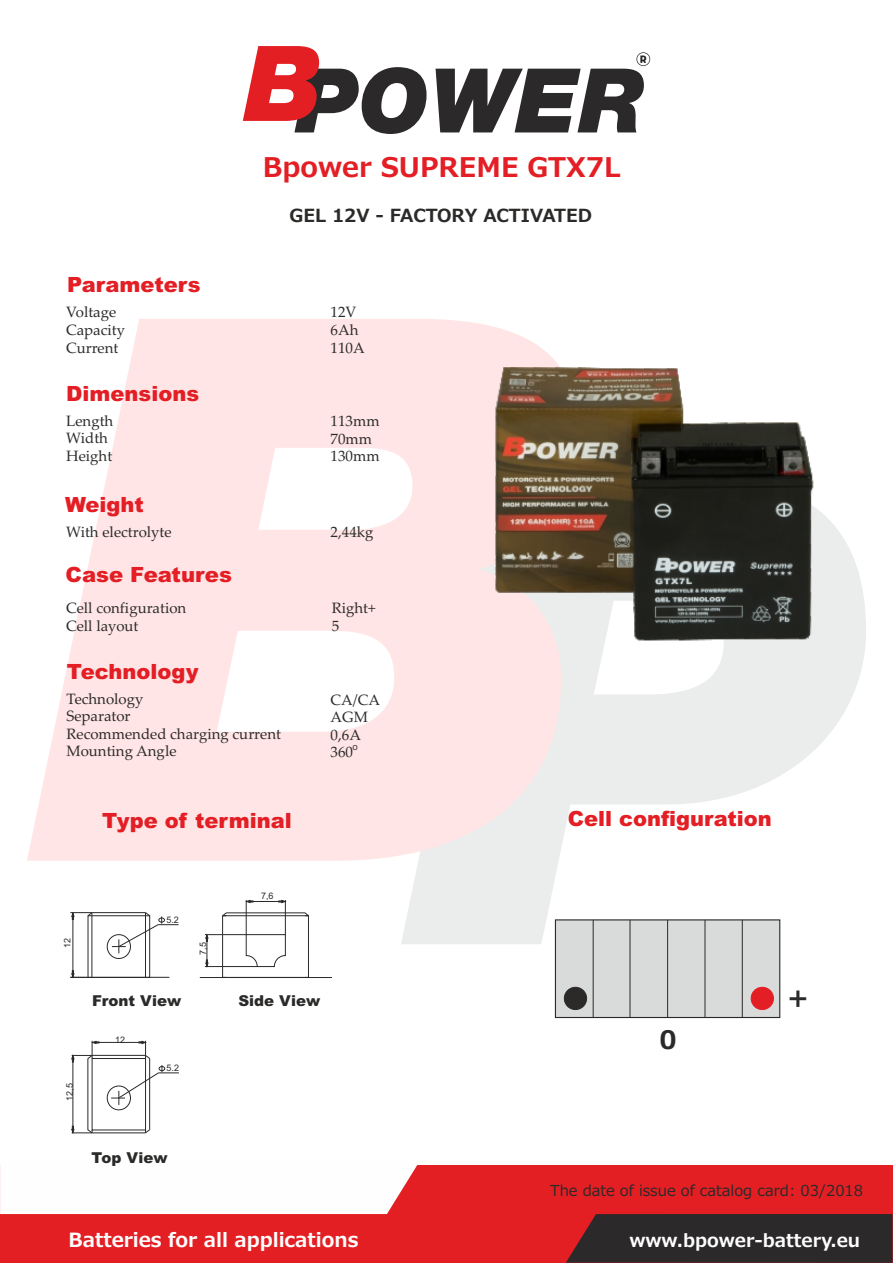
<style>
.page{position:relative;width:893px;height:1263px;background:#fff}
.page>*{position:absolute;margin:0;border:0;box-sizing:border-box;transform-origin:0 0}
.t1{font:700 27px "Meiryo";color:#e31e24}
.t2{font:700 25.35px "Meiryo";color:#2b2a29}
.t3{font:900 21px "Arial";color:#e31e24}
.t4{font:700 19.5px "Meiryo";color:#fefefe}
.t5{font:700 18px "Meiryo";color:#2b2a29}
.t6{font:700 18px "Meiryo";color:#fefefe}
.t7{font:15px/17.5px "Palatino Linotype";color:#2b2a29}
.t8{font:15px "Meiryo";color:#2b2a29}
.t9{font:900 15px "Arial";color:#2b2a29}
.t10{font:9px "Arial";color:#2b2a29}
.t11{font:9px "Meiryo";color:#2b2a29}
</style>
<div class="page">
<svg style="left:401px;top:580px;width:465px;height:364px"></svg>
<svg style="left:27px;top:319px;width:552px;height:542px;fill:#ffe5e5"></svg>
<svg style="left:436px;top:52px;width:214px;height:80px"></svg>
<svg style="left:243px;top:46px;width:184px;height:88px"></svg>
<div style="left:0;top:1165px;width:892px;height:97px;background:#e31f24"></div>
<svg style="left:566px;top:1214px;width:326px;height:49px;background:#342828"></svg>
<div style="left:0;top:1165px;width:418px;height:49px;background:#fefefe"></div>
<svg style="left:554px;top:919px;width:227px;height:99px;background:#d2d2d2"></svg>
<hr style="left:593px;top:920px;width:1px;height:97px;background:#2b2a29">
<hr style="left:630px;top:920px;width:1px;height:97px;background:#2b2a29">
<hr style="left:667px;top:920px;width:1px;height:97px;background:#2b2a29">
<hr style="left:705px;top:920px;width:1px;height:97px;background:#2b2a29">
<hr style="left:742px;top:920px;width:1px;height:97px;background:#2b2a29">
<div style="left:564px;top:987px;width:23px;height:23px;background:#2b2a29;border:1px solid #2b2a29;border-radius:50%"></div>
<div style="left:751px;top:987px;width:23px;height:23px;background:#e31e24;border:1px solid #e31e24;border-radius:50%"></div>
<div style="left:88px;top:915px;width:62px;height:63px;border:1px solid #2b2a29"></div>
<hr style="left:92px;top:912px;width:53px;height:1px;background:#2b2a29">
<div style="left:107px;top:934px;width:24px;height:25px;border:1px solid #2b2a29;border-radius:50%"></div>
<div style="left:222px;top:915px;width:87px;height:63px;border:1px solid #2b2a29"></div>
<div style="left:107px;top:1085px;width:24px;height:25px;border:1px solid #2b2a29;border-radius:50%"></div>
<hr style="left:226px;top:912px;width:79px;height:1px;background:#2b2a29">
<svg style="left:304px;top:912px;width:5px;height:5px"></svg>
<svg style="left:245px;top:934px;width:41px;height:33px"></svg>
<hr style="left:200px;top:977px;width:132px;height:1px;background:#2b2a29">
<hr style="left:70px;top:977px;width:99px;height:1px;background:#2b2a29">
<svg style="left:222px;top:912px;width:6px;height:5px"></svg>
<hr style="left:87px;top:1058px;width:1px;height:72px;background:#2b2a29">
<hr style="left:149px;top:1058px;width:1px;height:72px;background:#2b2a29">
<hr style="left:92px;top:1132px;width:54px;height:1px;background:#2b2a29">
<svg style="left:144px;top:1128px;width:7px;height:6px"></svg>
<hr style="left:92px;top:1055px;width:54px;height:1px;background:#2b2a29">
<hr style="left:91px;top:913px;width:1px;height:64px;background:#2b2a29">
<hr style="left:145px;top:913px;width:1px;height:64px;background:#2b2a29">
<hr style="left:92px;top:1042px;width:54px;height:1px;background:#2b2a29">
<hr style="left:73px;top:1055px;width:1px;height:78px;background:#2b2a29">
<hr style="left:72px;top:913px;width:1px;height:64px;background:#2b2a29">
<hr style="left:246px;top:900px;width:1px;height:35px;background:#2b2a29">
<hr style="left:285px;top:900px;width:1px;height:35px;background:#2b2a29">
<hr style="left:246px;top:901px;width:39px;height:1px;background:#2b2a29">
<hr style="left:205px;top:934px;width:41px;height:1px;background:#2b2a29">
<hr style="left:205px;top:966px;width:52px;height:1px;background:#2b2a29">
<hr style="left:207px;top:935px;width:1px;height:31px;background:#2b2a29">
<svg style="left:112px;top:912px;width:67px;height:41px"></svg>
<svg style="left:70px;top:970px;width:18px;height:9px"></svg>
<svg style="left:278px;top:899px;width:9px;height:5px"></svg>
<svg style="left:245px;top:899px;width:9px;height:5px"></svg>
<svg style="left:205px;top:933px;width:4px;height:9px"></svg>
<svg style="left:205px;top:959px;width:4px;height:9px"></svg>
<svg style="left:71px;top:1125px;width:22px;height:9px"></svg>
<svg style="left:111px;top:1040px;width:68px;height:65px"></svg>
<svg style="left:71px;top:1040px;width:29px;height:23px"></svg>
<svg style="left:70px;top:912px;width:23px;height:8px"></svg>
<img style="left:437px;top:319px;width:423px;height:405px">
<h1 class="t1" style="left:263px;top:153px;width:359px">Bpower SUPREME GTX7L</h1>
<h3 class="t3" style="left:67px;top:277px;width:135px">Parameters</h3>
<p class="t5" style="left:290px;top:206px;width:304px">GEL 12V - FACTORY ACTIVATED</p>
<p class="t7" style="left:66px;top:305px;width:60px">Voltage<br>Capacity<br>Current</p>
<p class="t7" style="left:331px;top:305px;width:36px">12V<br>6Ah<br>110A</p>
<h3 class="t3" style="left:66px;top:386px;width:135px">Dimensions</h3>
<p class="t7" style="left:66px;top:414px;width:49px">Length<br>Width<br>Height</p>
<p class="t7" style="left:331px;top:414px;width:50px">113mm<br>70mm<br>130mm</p>
<h3 class="t3" style="left:65px;top:496px;width:80px">Weight</h3>
<p class="t7" style="left:66px;top:524px;width:107px">With electrolyte</p>
<h3 class="t3" style="left:66px;top:566px;width:168px">Case Features</h3>
<p class="t7" style="left:66px;top:601px;width:122px">Cell configuration<br>Cell layout</p>
<h3 class="t3" style="left:67px;top:664px;width:133px">Technology</h3>
<p class="t7" style="left:67px;top:691px;width:216px">Technology<br>Separator<br>Recommended charging current<br>Mounting Angle</p>
<p class="t7" style="left:331px;top:525px;width:44px">2,44kg</p>
<p class="t7" style="left:332px;top:601px;width:45px;line-height:18px">Right+<br>5</p>
<p class="t7" style="left:331px;top:692px;width:51px">CA/CA<br>AGM<br>0,6A<br>360</p>
<p class="t11" style="left:352px;top:742px;width:7px">o</p>
<h3 class="t3" style="left:102px;top:813px;width:191px">Type of terminal</h3>
<h3 class="t3" style="left:568px;top:811px;width:206px">Cell configuration</h3>
<p class="t10" style="left:64px;top:948px;width:12px;rotate:-90deg">12</p>
<p class="t10" style="left:66px;top:1101px;width:19px;rotate:-90deg">12,5</p>
<p class="t10" style="left:166px;top:916px;width:14px">5.2</p>
<p class="t10" style="left:200px;top:954px;width:14px;rotate:-90deg">7,5</p>
<p class="t10" style="left:261px;top:893px;width:14px">7,6</p>
<p class="t9" style="left:92px;top:995px;width:91px">Front View</p>
<p class="t9" style="left:238px;top:995px;width:83px">Side View</p>
<p class="t10" style="left:115px;top:1036px;width:12px">12</p>
<p class="t10" style="left:167px;top:1064px;width:14px">5.2</p>
<p class="t9" style="left:92px;top:1152px;width:77px">Top View</p>
<h2 class="t2" style="left:659px;top:1027px;width:19px">0</h2>
<h2 class="t2" style="left:788px;top:984px;width:23px">+</h2>
<p class="t8" style="left:550px;top:1183px;width:315px">The date of issue of catalog card: 03/2018</p>
<h3 class="t4" style="left:69px;top:1230px;width:291px">Batteries for all applications</h3>
<p class="t6" style="left:629px;top:1231px;width:232px">www.bpower-battery.eu</p>
</div>
